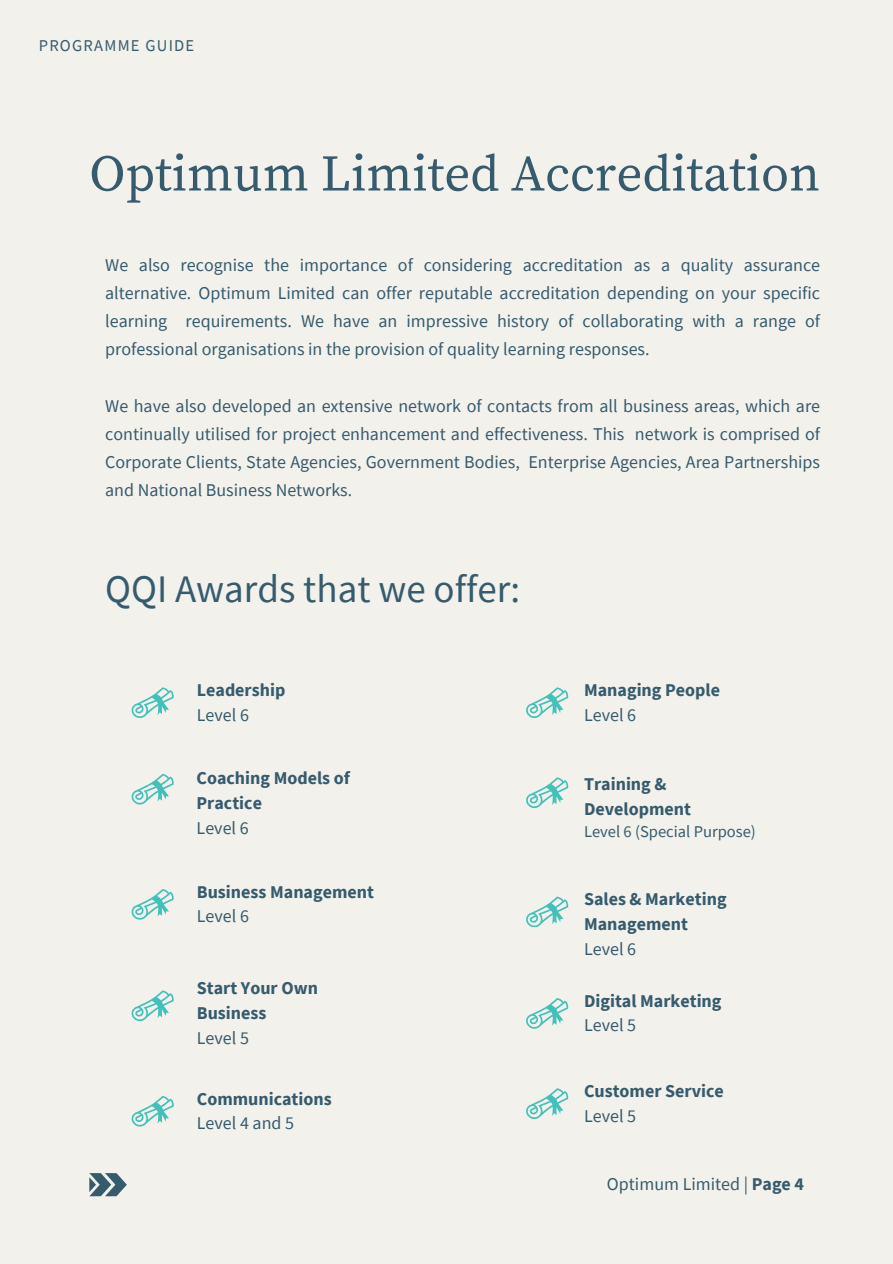
<style>
.page{position:relative;width:893px;height:1264px;background:#fff}
.page>*{position:absolute;margin:0;border:0;box-sizing:border-box;transform-origin:0 0}
.t1{font:51px "Source Serif Pro";color:#365b6d}
.t2{font:39px "Source Sans Pro";color:#365b6d}
.t3{font:18px/28.2px "Source Sans Pro";color:#365b6d;text-align:justify}
.t4{font:700 18px/24.8px "Source Sans Pro";color:#365b6d}
.t5{font:16.5px "Source Sans Pro";color:#365b6d}
.t6{font:16.5px "Source Sans Pro";letter-spacing:.075em;color:#365b6d}
.s1{font-weight:700}
</style>
<div class="page">
<div style="left:0;top:0;width:892px;height:1263px;background:#f2f1ec"></div>
<svg style="left:89px;top:1173px;width:37px;height:23px"></svg>
<svg style="left:131px;top:687px;width:43px;height:30px"></svg>
<svg style="left:131px;top:774px;width:43px;height:30px"></svg>
<svg style="left:131px;top:889px;width:43px;height:30px"></svg>
<svg style="left:131px;top:990px;width:43px;height:30px"></svg>
<svg style="left:526px;top:687px;width:42px;height:30px"></svg>
<svg style="left:526px;top:777px;width:42px;height:30px"></svg>
<svg style="left:526px;top:896px;width:42px;height:31px"></svg>
<svg style="left:526px;top:998px;width:42px;height:30px"></svg>
<svg style="left:131px;top:1096px;width:43px;height:30px"></svg>
<svg style="left:526px;top:1088px;width:42px;height:30px"></svg>
<p class="t6" style="left:39px;top:35px;width:157px">PROGRAMME GUIDE</p>
<h1 class="t1" style="left:89px;top:144px;width:732px">Optimum Limited Accreditation</h1>
<p class="t3" style="left:105px;top:250px;width:716px">We also recognise the importance of considering accreditation as a quality assurance alternative. Optimum Limited can offer reputable accreditation depending on your specific learning requirements. We have an impressive history of collaborating with a range of professional organisations in the provision of quality learning responses.</p>
<p class="t3" style="left:105px;top:391px;width:716px">We have also developed an extensive network of contacts from all business areas, which are continually utilised for project enhancement and effectiveness. This network is comprised of Corporate Clients, State Agencies, Government Bodies, Enterprise Agencies, Area Partnerships and National Business Networks.</p>
<h2 class="t2" style="left:105px;top:563px;width:416px">QQI Awards that we offer:</h2>
<p class="t4" style="left:197px;top:677px;width:90px">Leadership</p>
<p class="t3" style="left:197px;top:700px;width:54px">Level 6</p>
<p class="t4" style="left:196px;top:765px;width:155px">Coaching Models of<br>Practice</p>
<p class="t3" style="left:196px;top:813px;width:54px">Level 6</p>
<p class="t4" style="left:197px;top:878px;width:179px">Business Management</p>
<p class="t3" style="left:197px;top:901px;width:54px">Level 6</p>
<p class="t4" style="left:197px;top:975px;width:123px">Start Your Own<br>Business</p>
<p class="t3" style="left:197px;top:1023px;width:54px">Level 5</p>
<p class="t4" style="left:197px;top:1085px;width:136px">Communications</p>
<p class="t3" style="left:197px;top:1108px;width:99px">Level 4 and 5</p>
<p class="t4" style="left:584px;top:677px;width:137px">Managing People</p>
<p class="t3" style="left:584px;top:700px;width:54px">Level 6</p>
<p class="t4" style="left:584px;top:771px;width:108px">Training &amp;<br>Development</p>
<p class="t5" style="left:584px;top:821px;width:173px">Level 6 (Special Purpose)</p>
<p class="t4" style="left:584px;top:886px;width:144px">Sales &amp; Marketing<br>Management</p>
<p class="t3" style="left:584px;top:934px;width:54px">Level 6</p>
<p class="t4" style="left:584px;top:987px;width:139px">Digital Marketing</p>
<p class="t3" style="left:584px;top:1010px;width:54px">Level 5</p>
<p class="t4" style="left:584px;top:1078px;width:141px">Customer Service</p>
<p class="t3" style="left:584px;top:1101px;width:54px">Level 5</p>
<h3 class="t3" style="left:607px;top:1169px;width:199px">Optimum Limited | <span class="s1">Page 4</span></h3>
</div>
